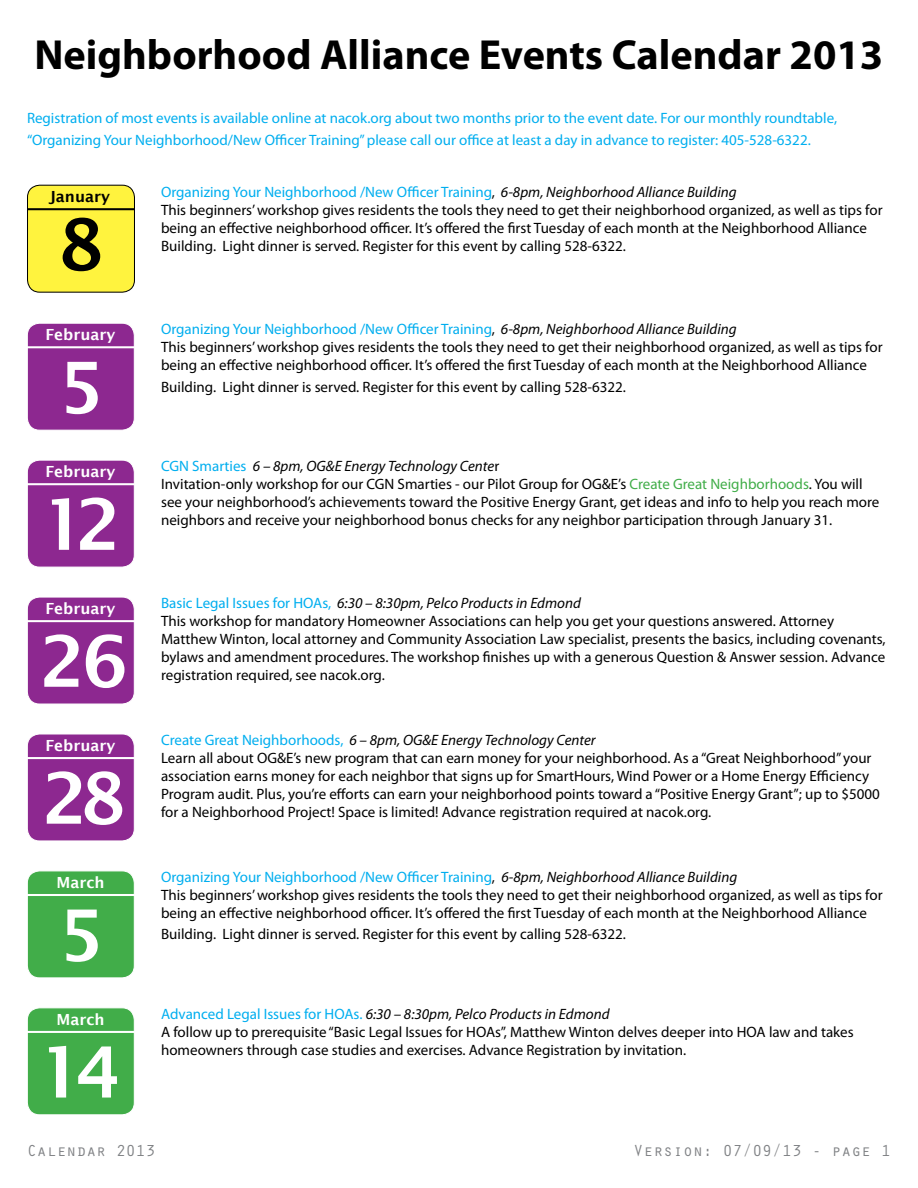
<style>
.page{position:relative;width:918px;height:1188px;background:#fff}
.page>*{position:absolute;margin:0;border:0;box-sizing:border-box;transform-origin:0 0}
.t1{font:600 70.65px "Lucida Sans";letter-spacing:-.105em;color:#fff}
.t2{font:600 70.65px "Lucida Sans";color:#000}
.t3{font:700 42.3px "Myriad Pro";color:#000}
.t4{font:16.5px "Orator Std";color:#808285}
.t5{font:600 15.3px "Lucida Sans";color:#fff}
.t6{font:600 15.3px "Lucida Sans";color:#000}
.t7{font:15px/18px "Myriad Pro";color:#000}
.t8{font:15px/21.6px "Myriad Pro";color:#00aeef}
.s1{color:#00aeef}
.s2{font-style:italic}
.s3{color:#41ad49}
</style>
<div class="page">
<div style="left:28px;top:185px;width:106px;height:107px;background:#fff33e;border-radius:12px"></div>
<div style="left:27px;top:185px;width:108px;height:108px;border:1px solid #000;border-radius:12px"></div>
<div style="left:27px;top:597px;width:107px;height:107px;background:#8d2890;border-radius:12px"></div>
<div style="left:27px;top:597px;width:108px;height:108px;border:1px solid #fff;border-radius:12px"></div>
<hr style="left:27px;top:620px;width:108px;height:2px;background:#fff">
<div style="left:27px;top:1008px;width:107px;height:107px;background:#41ad49;border-radius:12px"></div>
<div style="left:27px;top:1007px;width:108px;height:108px;border:1px solid #fff;border-radius:12px"></div>
<hr style="left:27px;top:1031px;width:108px;height:2px;background:#fff">
<div style="left:27px;top:323px;width:107px;height:107px;background:#8d2890;border-radius:12px"></div>
<div style="left:27px;top:323px;width:108px;height:108px;border:1px solid #fff;border-radius:12px"></div>
<hr style="left:27px;top:346px;width:108px;height:2px;background:#fff">
<div style="left:27px;top:734px;width:107px;height:107px;background:#8d2890;border-radius:12px"></div>
<div style="left:27px;top:733px;width:108px;height:108px;border:1px solid #fff;border-radius:12px"></div>
<hr style="left:27px;top:757px;width:108px;height:2px;background:#fff">
<div style="left:27px;top:460px;width:107px;height:107px;background:#8d2890;border-radius:12px"></div>
<div style="left:27px;top:460px;width:108px;height:108px;border:1px solid #fff;border-radius:12px"></div>
<hr style="left:27px;top:483px;width:108px;height:2px;background:#fff">
<div style="left:27px;top:871px;width:107px;height:107px;background:#41ad49;border-radius:12px"></div>
<div style="left:27px;top:870px;width:108px;height:108px;border:1px solid #fff;border-radius:12px"></div>
<hr style="left:27px;top:894px;width:108px;height:2px;background:#fff">
<hr style="left:27px;top:208px;width:108px;height:2px;background:#000">
<h2 class="t3" style="left:35px;top:28px;width:850px">Neighborhood Alliance Events Calendar 2013</h2>
<p class="t8" style="left:27px;top:107px;width:812px">Registration of most events is available online at nacok.org about two months prior to the event date. For our monthly roundtable, “Organizing Your Neighborhood/New Officer Training” please call our office at least a day in advance to register: 405-528-6322.</p>
<p class="t6" style="left:50px;top:188px;width:62px">January</p>
<h1 class="t2" style="left:58px;top:204px;width:47px">8</h1>
<p class="t5" style="left:46px;top:326px;width:72px">February</p>
<h1 class="t1" style="left:58px;top:347px;width:47px">5</h1>
<p class="t5" style="left:46px;top:463px;width:72px">February</p>
<h1 class="t1" style="left:41px;top:484px;width:81px">12</h1>
<p class="t5" style="left:46px;top:600px;width:72px">February</p>
<h1 class="t1" style="left:40px;top:621px;width:90px">26</h1>
<p class="t5" style="left:46px;top:737px;width:72px">February</p>
<h1 class="t1" style="left:42px;top:758px;width:85px">28</h1>
<p class="t5" style="left:56px;top:874px;width:50px">March</p>
<h1 class="t1" style="left:58px;top:895px;width:47px">5</h1>
<p class="t5" style="left:56px;top:1011px;width:50px">March</p>
<h1 class="t1" style="left:38px;top:1032px;width:84px">14</h1>
<p class="t7" style="left:161px;top:183px;width:723px"><span class="s1">Organizing Your Neighborhood /New Officer Training</span>, <span class="s2">6-8pm, Neighborhood Alliance Building<br></span>This beginners’ workshop gives residents the tools they need to get their neighborhood organized, as well as tips for being an effective neighborhood officer. It’s offered the first Tuesday of each month at the Neighborhood Alliance Building. Light dinner is served. Register for this event by calling 528-6322.</p>
<p class="t7" style="left:161px;top:320px;width:723px"><span class="s1">Organizing Your Neighborhood /New Officer Training</span>, <span class="s2">6-8pm, Neighborhood Alliance Building<br></span>This beginners’ workshop gives residents the tools they need to get their neighborhood organized, as well as tips for being an effective neighborhood officer. It’s offered the first Tuesday of each month at the Neighborhood Alliance</p>
<p class="t7" style="left:161px;top:377px;width:466px">Building. Light dinner is served. Register for this event by calling 528-6322.</p>
<p class="t7" style="left:161px;top:457px;width:720px"><span class="s1">CGN Smarties</span> <span class="s2">6 – 8pm, OG&amp;E Energy Technology Cente</span>r<br>Invitation-only workshop for our CGN Smarties - our Pilot Group for OG&amp;E’s <span class="s3">Create Great Neighborhoods</span>. You will see your neighborhood’s achievements toward the Positive Energy Grant, get ideas and info to help you reach more neighbors and receive your neighborhood bonus checks for any neighbor participation through January 31.</p>
<p class="t7" style="left:161px;top:594px;width:726px"><span class="s1">Basic Legal Issues for HOAs,</span> <span class="s2">6:30 – 8:30pm, Pelco Products in Edmond<br></span>This workshop for mandatory Homeowner Associations can help you get your questions answered. Attorney Matthew Winton, local attorney and Community Association Law specialist, presents the basics, including covenants, bylaws and amendment procedures. The workshop finishes up with a generous Question &amp; Answer session. Advance registration required, see nacok.org.</p>
<p class="t7" style="left:161px;top:730px;width:720px"><span class="s1">Create Great Neighborhoods,</span> <span class="s2">6 – 8pm, OG&amp;E Energy Technology Center<br></span>Learn all about OG&amp;E’s new program that can earn money for your neighborhood. As a “Great Neighborhood” your association earns money for each neighbor that signs up for SmartHours, Wind Power or a Home Energy Efficiency Program audit. Plus, you’re efforts can earn your neighborhood points toward a “Positive Energy Grant”; up to $5000 for a Neighborhood Project! Space is limited! Advance registration required at nacok.org.</p>
<p class="t7" style="left:161px;top:867px;width:723px"><span class="s1">Organizing Your Neighborhood /New Officer Training</span>, <span class="s2">6-8pm, Neighborhood Alliance Building<br></span>This beginners’ workshop gives residents the tools they need to get their neighborhood organized, as well as tips for being an effective neighborhood officer. It’s offered the first Tuesday of each month at the Neighborhood Alliance</p>
<p class="t7" style="left:161px;top:925px;width:466px">Building. Light dinner is served. Register for this event by calling 528-6322.</p>
<p class="t7" style="left:161px;top:1004px;width:694px"><span class="s1">Advanced Legal Issues for HOAs.</span> <span class="s2">6:30 – 8:30pm, Pelco Products in Edmond<br></span>A follow up to prerequisite “Basic Legal Issues for HOAs”, Matthew Winton delves deeper into HOA law and takes homeowners through case studies and exercises. Advance Registration by invitation.</p>
<p class="t4" style="left:27px;top:1139px;width:130px">Calendar 2013</p>
<p class="t4" style="left:634px;top:1139px;width:259px">Version: 07/09/13 - page 1</p>
</div>
